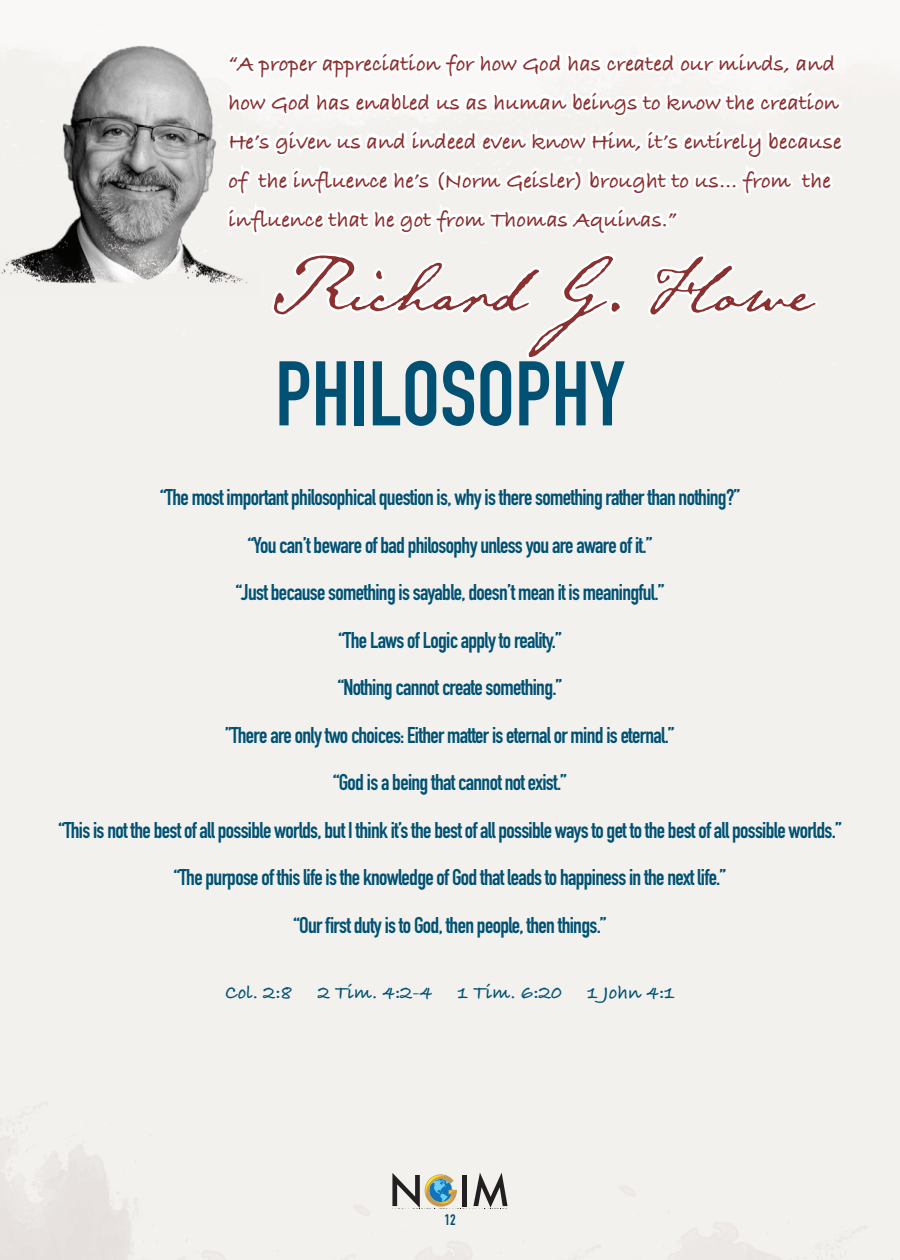
<style>
.page{position:relative;width:900px;height:1260px;background:#fff}
.page>*{position:absolute;margin:0;border:0;box-sizing:border-box;transform-origin:0 0}
.t1{font:100px "Emily Austin";color:#8c2f2f}
.t2{font:700 90px "DIN Condensed";color:#005173}
.t3{font:700 22.5px/47.5px "DIN Condensed";letter-spacing:-.03em;color:#005173;text-align:center}
.t4{font:700 22.5px/39px "Bradley Hand ITCTT";color:#8c2f2f}
.t5{font:700 20px "Bradley Hand ITCTT";color:#005173}
.t6{font:700 15px "DIN Condensed";color:#005173}
</style>
<div class="page">
<div style="left:0;top:12px;width:900px;height:1248px;background:#f3f1ee"></div>
<div style="left:462px;top:1175px;width:5px;height:31px;background:#231f20"></div>
<svg style="left:473px;top:1173px;width:35px;height:35px"></svg>
<svg style="left:392px;top:1173px;width:65px;height:35px;background:#a5aea8"></svg>
<img style="left:0;top:41px;width:224px;height:257px">
<svg style="left:224px;top:12px;width:622px;height:350px"></svg>
<p class="t4" style="left:229px;top:45px;width:614px">“A proper appreciation for how God has created our minds, and how God has enabled us as human beings to know the creation He’s given us and indeed even know Him, it’s entirely because of the influence he’s (Norm Geisler) brought to us… from the influence that he got from Thomas Aquinas.”</p>
<h1 class="t1" style="left:272px;top:215px;width:540px">Richard G. Howe</h1>
<h2 class="t2" style="left:275px;top:361px;width:351px">PHILOSOPHY</h2>
<p class="t3" style="left:58px;top:477px;width:785px">“The most important philosophical question is, why is there something rather than nothing?”<br>“You can’t beware of bad philosophy unless you are aware of it.”<br>“Just because something is sayable, doesn’t mean it is meaningful.”<br>“The Laws of Logic apply to reality.”<br>“Nothing cannot create something.”<br>”There are only two choices: Either matter is eternal or mind is eternal.”<br>“God is a being that cannot not exist.”<br>“This is not the best of all possible worlds, but I think it’s the best of all possible ways to get to the best of all possible worlds.” “The purpose of this life is the knowledge of God that leads to happiness in the next life.”<br>“Our first duty is to God, then people, then things.”</p>
<p class="t5" style="left:225px;top:981px;width:69px">Col. 2:8</p>
<p class="t5" style="left:318px;top:981px;width:116px">2 Tim. 4:2-4</p>
<p class="t5" style="left:458px;top:981px;width:106px">1 Tim. 6:20</p>
<p class="t5" style="left:588px;top:981px;width:89px">1 John 4:1</p>
<p class="t6" style="left:444px;top:1215px;width:13px">12</p>
</div>
